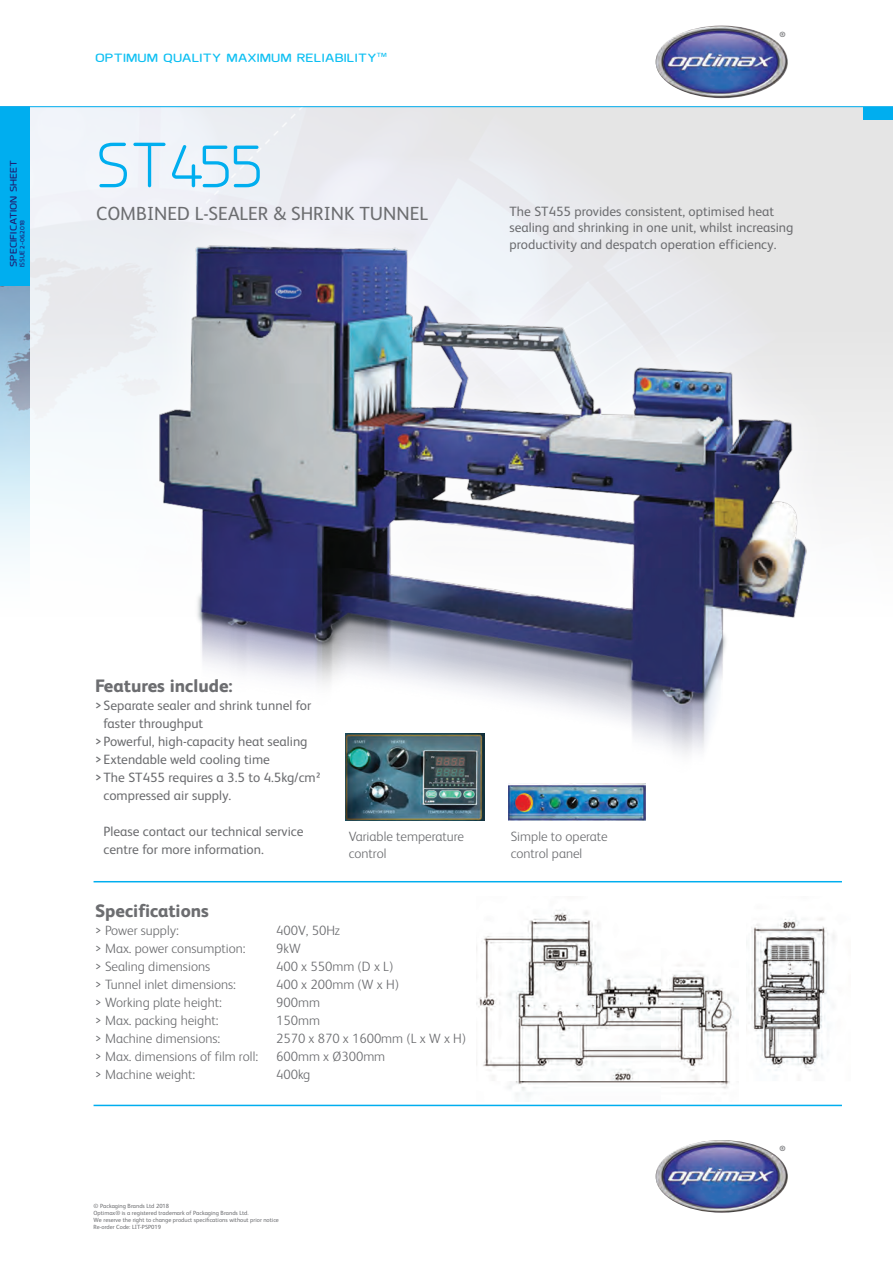
<style>
.page{position:relative;width:893px;height:1263px;background:#fff}
.page>*{position:absolute;margin:0;border:0;box-sizing:border-box;transform-origin:0 0}
.t1{font:63.75px "Planer";letter-spacing:-.01em;color:#00aeef}
.t2{font:19.05px "FS Albert";color:#6c6d70}
.t3{font:800 18px "FS Albert";color:#6c6d70}
.t4{font:13.5px/16.5px "FS Albert";color:#6c6d70}
.t5{font:300 13.5px/16.2px "FS Albert";color:#6c6d70}
.t6{font:700 12px "Planer";color:#0dbff2;scale:1.3 1}
.t7{font:700 9.6px "Planer";color:#201c70;scale:1.2 1}
.t8{font:700 7.5px "FS Albert";color:#6c6d70}
.t9{font:700 6.75px "Planer";color:#201c70}
.t10{font:6px/7.2px "FS Albert";color:#6c6d70}
</style>
<div class="page">
<div style="left:30px;top:106px;width:863px;height:511px;background:#fff;opacity:.9"></div>
<svg style="left:0;top:323px;width:893px;height:293px"></svg>
<hr style="left:0;top:106px;width:893px;height:1px;background:#00aeef">
<div style="left:0;top:107px;width:30px;height:178px;background:#00aeef"></div>
<div style="left:863px;top:107px;width:30px;height:13px;background:#00aeef"></div>
<img style="left:656px;top:26px;width:132px;height:72px;border-radius:50%">
<img style="left:66px;top:153px;width:799px;height:730px">
<img style="left:129px;top:200px;width:689px;height:646px">
<hr style="left:94px;top:881px;width:748px;height:1px;background:#00aeef">
<hr style="left:94px;top:1105px;width:748px;height:1px;background:#00aeef">
<img style="left:656px;top:1140px;width:132px;height:73px;border-radius:50%">
<img style="left:346px;top:733px;width:138px;height:87px">
<img style="left:508px;top:783px;width:137px;height:37px">
<img style="left:477px;top:910px;width:261px;height:187px">
<img style="left:746px;top:917px;width:89px;height:160px">
<p class="t7" style="left:10px;top:267px;width:91px;rotate:-90deg">SPECIFICATION SHEET</p>
<p class="t9" style="left:20px;top:267px;width:48px;rotate:-90deg">ISSUE 2-06.2018</p>
<p class="t6" style="left:95px;top:53px;width:226px">OPTIMUM QUALITY MAXIMUM RELIABILITY<sup>TM</sup></p>
<p class="t8" style="left:780px;top:31px;width:8px">®</p>
<h1 class="t1" style="left:96px;top:143px;width:168px">ST455</h1>
<h2 class="t2" style="left:96px;top:207px;width:333px">COMBINED L-SEALER &amp; SHRINK TUNNEL</h2>
<p class="t4" style="left:509px;top:205px;width:285px">The ST455 provides consistent, optimised heat sealing and shrinking in one unit, whilst increasing productivity and despatch operation efficiency.</p>
<h3 class="t3" style="left:95px;top:679px;width:139px">Features include:</h3>
<p class="t4" style="left:95px;top:698px;width:218px">&gt; Separate sealer and shrink tunnel for</p>
<p class="t4" style="left:104px;top:716px;width:101px">faster throughput</p>
<p class="t4" style="left:95px;top:734px;width:214px">&gt; Powerful, high-capacity heat sealing</p>
<p class="t4" style="left:95px;top:752px;width:176px">&gt; Extendable weld cooling time</p>
<p class="t4" style="left:95px;top:770px;width:227px">&gt; The ST455 requires a 3.5 to 4.5kg/cm²</p>
<p class="t4" style="left:104px;top:788px;width:129px">compressed air supply.</p>
<p class="t4" style="left:104px;top:823px;width:201px;line-height:18px">Please contact our technical service centre for more information.</p>
<p class="t5" style="left:349px;top:830px;width:117px">Variable temperature control</p>
<h3 class="t3" style="left:95px;top:904px;width:115px">Specifications</h3>
<p class="t5" style="left:95px;top:923px;width:85px">&gt; Power supply:</p>
<p class="t5" style="left:276px;top:923px;width:65px">400V, 50Hz</p>
<p class="t5" style="left:95px;top:941px;width:152px">&gt; Max. power consumption:</p>
<p class="t5" style="left:276px;top:941px;width:26px">9kW</p>
<p class="t5" style="left:95px;top:959px;width:117px">&gt; Sealing dimensions</p>
<p class="t5" style="left:276px;top:959px;width:119px">400 x 550mm (D x L)</p>
<p class="t5" style="left:95px;top:977px;width:143px">&gt; Tunnel inlet dimensions:</p>
<p class="t5" style="left:276px;top:977px;width:124px">400 x 200mm (W x H)</p>
<p class="t5" style="left:95px;top:995px;width:128px">&gt; Working plate height:</p>
<p class="t5" style="left:276px;top:995px;width:45px">900mm</p>
<p class="t5" style="left:95px;top:1013px;width:125px">&gt; Max. packing height:</p>
<p class="t5" style="left:276px;top:1013px;width:45px">150mm</p>
<p class="t5" style="left:95px;top:1031px;width:127px">&gt; Machine dimensions:</p>
<p class="t5" style="left:276px;top:1031px;width:191px">2570 x 870 x 1600mm (L x W x H)</p>
<p class="t5" style="left:95px;top:1049px;width:165px">&gt; Max. dimensions of film roll:</p>
<p class="t5" style="left:276px;top:1049px;width:111px">600mm x Ø300mm</p>
<p class="t5" style="left:95px;top:1067px;width:102px">&gt; Machine weight:</p>
<p class="t5" style="left:276px;top:1067px;width:36px">400kg</p>
<p class="t5" style="left:511px;top:830px;width:99px">Simple to operate control panel</p>
<p class="t10" style="left:94px;top:1202px;width:187px">© Packaging Brands Ltd 2018<br>Optimax® is a registered trademark of Packaging Brands Ltd.<br>We reserve the right to change product specifications without prior notice Re-order Code: LIT-PSP019</p>
<p class="t8" style="left:780px;top:1146px;width:8px">®</p>
</div>
